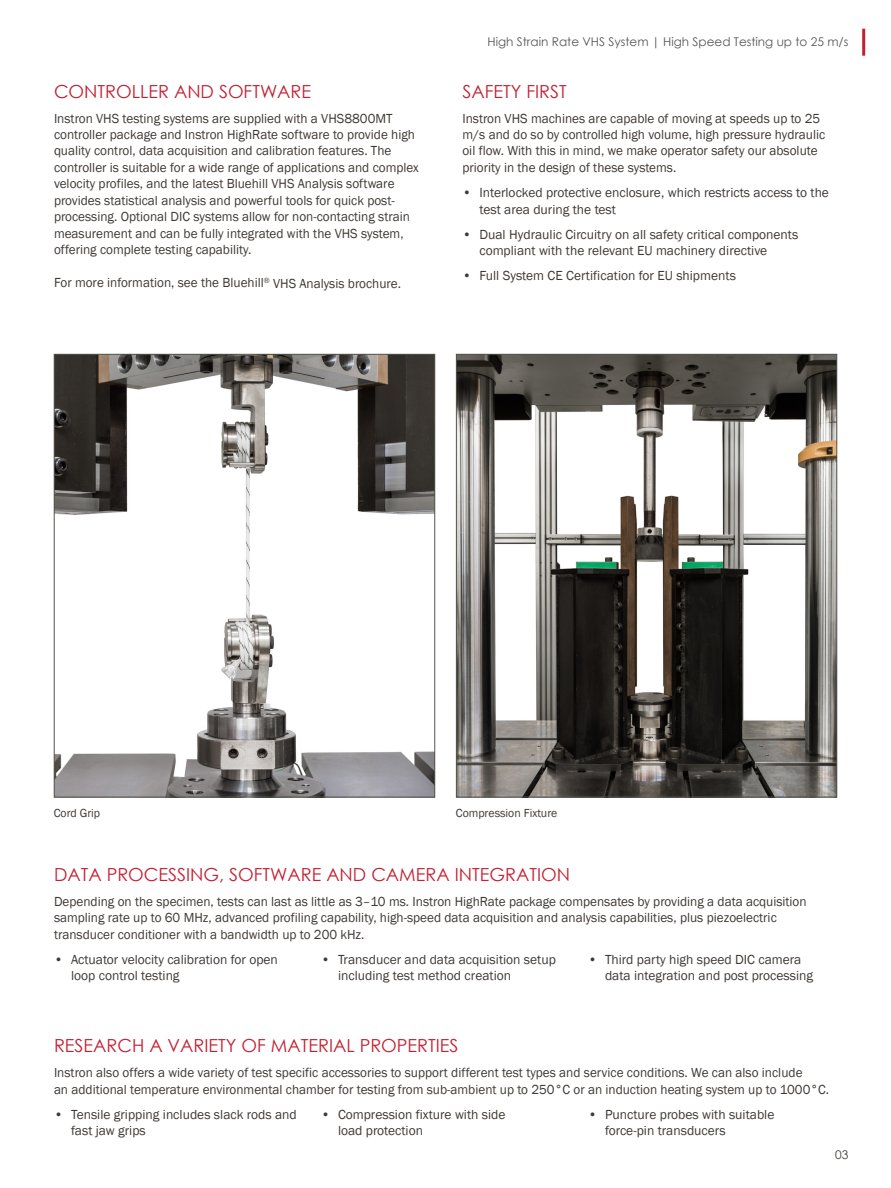
<style>
.page{position:relative;width:891px;height:1188px;background:#fff}
.page>*{position:absolute;margin:0;border:0;box-sizing:border-box;transform-origin:0 0}
.t1{font:18px "Century Gothic";color:#c32032}
.t2{font:13.5px/16.5px "Franklin Gothic";color:#3e3935}
.t3{font:12px "Century Gothic";color:#56565a}
.t4{font:12px "Franklin Gothic";color:#3e3935}
.t5{font:12px "Century Gothic";color:#3e3935}
</style>
<div class="page">
<hr style="left:862px;top:29px;width:3px;height:27px;background:#c32032">
<img style="left:458px;top:356px;width:377px;height:439px">
<img style="left:56px;top:356px;width:377px;height:439px">
<h1 class="t1" style="left:54px;top:78px;width:259px">CONTROLLER AND SOFTWARE</h1>
<p class="t2" style="left:54px;top:110px;width:366px">Instron VHS testing systems are supplied with a VHS8800MT controller package and Instron HighRate software to provide high quality control, data acquisition and calibration features. The controller is suitable for a wide range of applications and complex velocity profiles, and the latest Bluehill VHS Analysis software provides statistical analysis and powerful tools for quick post&shy;processing. Optional DIC systems allow for non-contacting strain measurement and can be fully integrated with the VHS system, offering complete testing capability.</p>
<p class="t2" style="left:54px;top:275px;width:349px">For more information, see the Bluehill<sup>®</sup> VHS Analysis brochure.</p>
<p class="t3" style="left:488px;top:33px;width:362px">High Strain Rate VHS System | High Speed Testing up to 25 m/s</p>
<h1 class="t1" style="left:462px;top:78px;width:106px">SAFETY FIRST</h1>
<p class="t2" style="left:462px;top:110px;width:364px">Instron VHS machines are capable of moving at speeds up to 25 m/s and do so by controlled high volume, high pressure hydraulic oil flow. With this in mind, we make operator safety our absolute priority in the design of these systems.</p>
<p class="t2" style="left:479px;top:185px;width:351px;text-indent:-17px">• Interlocked protective enclosure, which restricts access to the test area during the test</p>
<p class="t2" style="left:479px;top:226px;width:320px;text-indent:-17px">• Dual Hydraulic Circuitry on all safety critical components compliant with the relevant EU machinery directive</p>
<p class="t2" style="left:462px;top:268px;width:275px">• Full System CE Certification for EU shipments</p>
<p class="t4" style="left:54px;top:806px;width:48px">Cord Grip</p>
<p class="t4" style="left:456px;top:806px;width:103px">Compression Fixture</p>
<h1 class="t1" style="left:54px;top:862px;width:518px">DATA PROCESSING, SOFTWARE AND CAMERA INTEGRATION</h1>
<p class="t2" style="left:54px;top:893px;width:754px">Depending on the specimen, tests can last as little as 3–10 ms. Instron HighRate package compensates by providing a data acquisition sampling rate up to 60 MHz, advanced profiling capability, high-speed data acquisition and analysis capabilities, plus piezoelectric transducer conditioner with a bandwidth up to 200 kHz.</p>
<p class="t2" style="left:71px;top:951px;width:208px;text-indent:-17px">• Actuator velocity calibration for open loop control testing</p>
<p class="t2" style="left:338px;top:951px;width:219px;text-indent:-17px">• Transducer and data acquisition setup including test method creation</p>
<p class="t2" style="left:605px;top:951px;width:210px;text-indent:-17px">• Third party high speed DIC camera data integration and post processing</p>
<h1 class="t1" style="left:54px;top:1033px;width:406px">RESEARCH A VARIETY OF MATERIAL PROPERTIES</h1>
<p class="t2" style="left:54px;top:1065px;width:777px">Instron also offers a wide variety of test specific accessories to support different test types and service conditions. We can also include<br>an additional temperature environmental chamber for testing from sub-ambient up to 250°C or an induction heating system up to 1000°C.</p>
<p class="t2" style="left:71px;top:1106px;width:227px;text-indent:-17px">• Tensile gripping includes slack rods and fast jaw grips</p>
<p class="t2" style="left:338px;top:1106px;width:169px;text-indent:-17px">• Compression fixture with side load protection</p>
<p class="t2" style="left:605px;top:1106px;width:171px;text-indent:-17px">• Puncture probes with suitable force-pin transducers</p>
<p class="t5" style="left:835px;top:1146px;width:15px">03</p>
</div>
